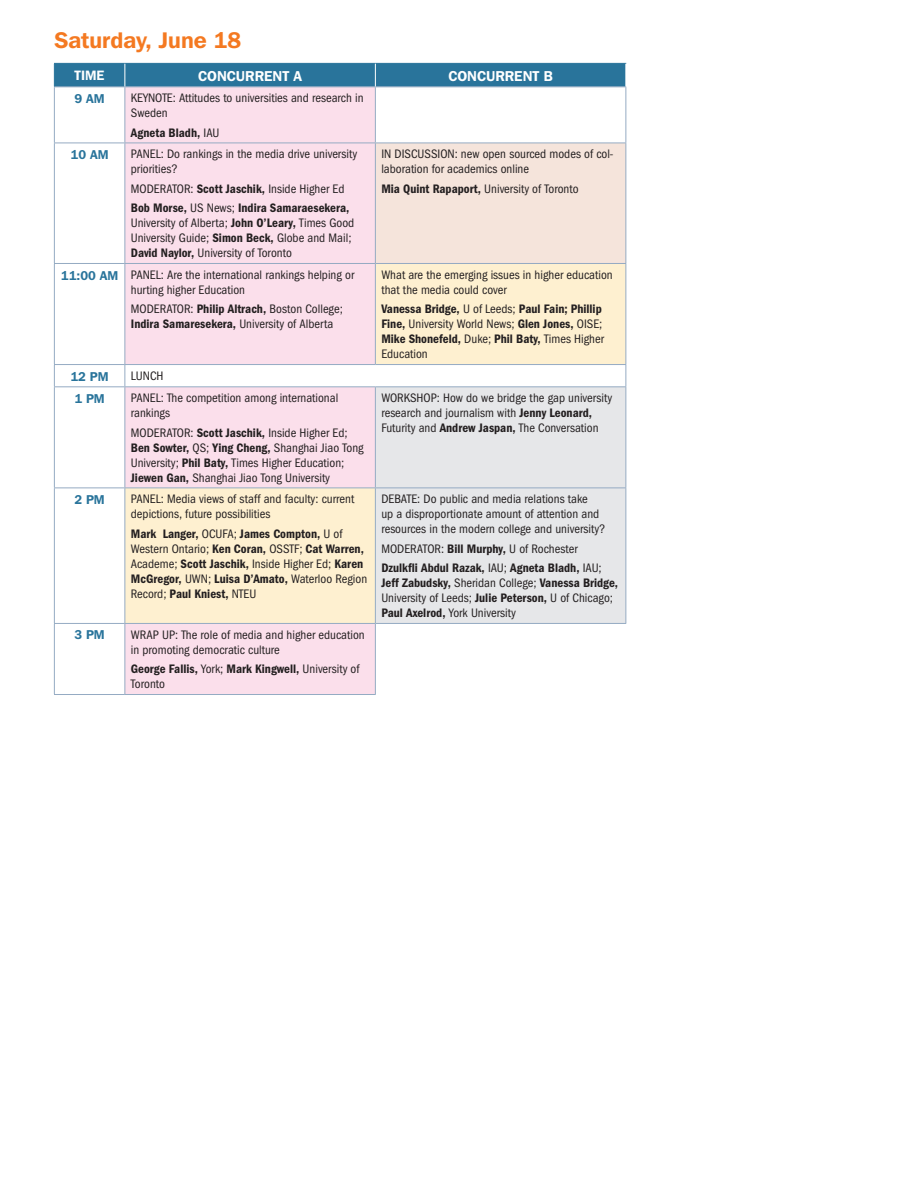
<style>
.page{position:relative;width:918px;height:1188px;background:#fff}
.page>*{position:absolute;margin:0;border:0;box-sizing:border-box;transform-origin:0 0}
.t1{font:600 22.5px "Franklin Gothic IT Cby BT";color:#f47921}
.t2{font:600 14.25px "Franklin Gothic IT Cby BT";color:#fff}
.t3{font:600 13.5px "Franklin Gothic IT Cby BT";color:#fff}
.t4{font:condensed 12.75px/15px "Franklin Gothic";color:#231f20}
.t5{font:600 condensed 12.75px/15px "Franklin Gothic";color:#231f20}
.t6{font:600 12.75px "Franklin Gothic IT Cby BT";color:#29749b}
.s1{font-weight:400}
.s2{font-weight:600}
.s3{font-family:"Franklin Gothic IT Cby BT";font-weight:600;font-stretch:normal;color:#29749b}
</style>
<div class="page">
<svg style="left:125px;top:87px;width:501px;height:607px;fill:#fbdfeb"></svg>
<div style="left:375px;top:143px;width:251px;height:120px;background:#f5e4db"></div>
<svg style="left:125px;top:264px;width:501px;height:359px;background:#fce9df"></svg>
<div style="left:376px;top:387px;width:250px;height:236px;background:#e6e7e9"></div>
<hr style="left:54px;top:87px;width:1px;height:56px;background:#95abc3">
<hr style="left:124px;top:87px;width:1px;height:56px;background:#95abc3">
<hr style="left:54px;top:143px;width:71px;height:1px;background:#95abc3">
<hr style="left:54px;top:143px;width:1px;height:120px;background:#95abc3">
<hr style="left:124px;top:143px;width:1px;height:120px;background:#95abc3">
<hr style="left:54px;top:263px;width:71px;height:1px;background:#95abc3">
<hr style="left:54px;top:264px;width:1px;height:100px;background:#95abc3">
<hr style="left:54px;top:364px;width:71px;height:1px;background:#95abc3">
<svg style="left:54px;top:365px;width:1px;height:21px"></svg>
<svg style="left:124px;top:365px;width:1px;height:21px"></svg>
<hr style="left:54px;top:386px;width:71px;height:1px;background:#95abc3">
<hr style="left:54px;top:387px;width:1px;height:101px;background:#95abc3">
<hr style="left:54px;top:488px;width:71px;height:1px;background:#95abc3">
<hr style="left:54px;top:488px;width:1px;height:135px;background:#95abc3">
<hr style="left:54px;top:623px;width:71px;height:1px;background:#95abc3">
<hr style="left:54px;top:624px;width:1px;height:70px;background:#95abc3">
<hr style="left:54px;top:694px;width:71px;height:1px;background:#95abc3">
<hr style="left:125px;top:143px;width:250px;height:1px;background:#95abc3">
<hr style="left:375px;top:87px;width:1px;height:56px;background:#95abc3">
<hr style="left:626px;top:87px;width:1px;height:56px;background:#95abc3">
<hr style="left:375px;top:143px;width:251px;height:1px;background:#95abc3">
<hr style="left:375px;top:143px;width:1px;height:120px;background:#95abc3">
<hr style="left:626px;top:143px;width:1px;height:120px;background:#95abc3">
<svg style="left:626px;top:365px;width:1px;height:21px"></svg>
<hr style="left:375px;top:386px;width:251px;height:1px;background:#95abc3">
<hr style="left:125px;top:386px;width:250px;height:1px;background:#95abc3">
<hr style="left:124px;top:387px;width:1px;height:101px;background:#95abc3">
<hr style="left:375px;top:387px;width:1px;height:101px;background:#95abc3">
<hr style="left:626px;top:387px;width:1px;height:101px;background:#95abc3">
<hr style="left:124px;top:624px;width:1px;height:70px;background:#95abc3">
<hr style="left:375px;top:624px;width:1px;height:70px;background:#95abc3">
<hr style="left:125px;top:694px;width:251px;height:1px;background:#95abc3">
<svg style="left:54px;top:63px;width:573px;height:24px;background:#2d769d"></svg>
<hr style="left:125px;top:263px;width:250px;height:1px;background:#95abc3">
<hr style="left:124px;top:264px;width:1px;height:100px;background:#95abc3">
<hr style="left:125px;top:364px;width:250px;height:1px;background:#95abc3">
<hr style="left:125px;top:488px;width:250px;height:1px;background:#95abc3">
<hr style="left:124px;top:488px;width:1px;height:135px;background:#95abc3">
<hr style="left:125px;top:623px;width:250px;height:1px;background:#95abc3">
<hr style="left:375px;top:488px;width:251px;height:1px;background:#95abc3">
<hr style="left:375px;top:488px;width:1px;height:135px;background:#95abc3">
<hr style="left:626px;top:488px;width:1px;height:135px;background:#95abc3">
<hr style="left:375px;top:623px;width:251px;height:1px;background:#95abc3">
<hr style="left:375px;top:263px;width:251px;height:1px;background:#95abc3">
<hr style="left:375px;top:264px;width:1px;height:100px;background:#95abc3">
<hr style="left:626px;top:264px;width:1px;height:100px;background:#95abc3">
<hr style="left:375px;top:364px;width:251px;height:1px;background:#95abc3">
<h1 class="t1" style="left:54px;top:26px;width:189px">SATURDAY, JUNE 18</h1>
<p class="t3" style="left:75px;top:67px;width:31px">TIME</p>
<p class="t2" style="left:198px;top:67px;width:105px">CONCURRENT A</p>
<p class="t2" style="left:448px;top:67px;width:105px">CONCURRENT B</p>
<p class="t6" style="left:75px;top:91px;width:32px">9 AM</p>
<p class="t4" style="left:131px;top:91px;width:234px">Keynote: Attitudes to universities and research in<br>Sweden</p>
<p class="t5" style="left:131px;top:125px;width:90px">Agneta Bladh, <span class="s1">IAU</span></p>
<p class="t6" style="left:71px;top:147px;width:39px">10 AM</p>
<p class="t4" style="left:131px;top:147px;width:228px">Panel: Do rankings in the media drive university priorities?</p>
<p class="t5" style="left:131px;top:179px;width:220px;line-height:19.5px"><span class="s1">Moderator:</span> Scott Jaschik, <span class="s1">Inside Higher Ed<br></span>Bob Morse, <span class="s1">US News;</span> Indira Samaraesekera,</p>
<p class="t4" style="left:131px;top:216px;width:225px">University of Alberta; <span class="s2">John O’Leary,</span> Times Good<br>University Guide; <span class="s2">Simon Beck,</span> Globe and Mail;<br><span class="s2">David Naylor,</span> University of Toronto</p>
<p class="t4" style="left:381px;top:147px;width:233px">In discussion: new open sourced modes of col&shy;laboration for academics online</p>
<p class="t4" style="left:381px;top:181px;width:199px"><span class="s2">Mia Quint Rapaport,</span> University of Toronto</p>
<p class="t4" style="left:131px;top:267px;width:225px;text-indent:-70px"><span class="s3">11:00 AM</span> Panel: Are the international rankings helping or hurting higher Education</p>
<p class="t4" style="left:131px;top:302px;width:213px">Moderator: <span class="s2">Philip Altrach,</span> Boston College;<br><span class="s2">Indira Samaresekera,</span> University of Alberta</p>
<p class="t6" style="left:71px;top:368px;width:40px">12 PM</p>
<p class="t4" style="left:131px;top:368px;width:34px">LUNCH</p>
<p class="t6" style="left:74px;top:390px;width:32px">1 PM</p>
<p class="t4" style="left:131px;top:391px;width:209px">Panel: The competition among international rankings</p>
<p class="t4" style="left:131px;top:425px;width:234px">Moderator: <span class="s2">Scott Jaschik,</span> Inside Higher Ed; <span class="s2">Ben Sowter,</span> QS; <span class="s2">Ying Cheng,</span> Shanghai Jiao Tong University; <span class="s2">Phil Baty,</span> Times Higher Education; <span class="s2">Jiewen Gan,</span> Shanghai Jiao Tong University</p>
<p class="t6" style="left:74px;top:492px;width:32px">2 PM</p>
<p class="t4" style="left:131px;top:492px;width:225px">Panel: Media views of staff and faculty: current depictions, future possibilities</p>
<p class="t5" style="left:131px;top:526px;width:238px">Mark Langer, <span class="s1">OCUFA;</span> James Compton, <span class="s1">U of Western Ontario;</span> Ken Coran, <span class="s1">OSSTF;</span> Cat Warren, <span class="s1">Academe;</span> Scott Jaschik, <span class="s1">Inside Higher Ed;</span> Karen McGregor, <span class="s1">UWN;</span> Luisa D’Amato, <span class="s1">Waterloo Region Record;</span> Paul Kniest, <span class="s1">NTEU</span></p>
<p class="t6" style="left:74px;top:627px;width:32px">3 PM</p>
<p class="t4" style="left:131px;top:627px;width:235px">Wrap up: The role of media and higher education in promoting democratic culture</p>
<p class="t5" style="left:131px;top:662px;width:230px">George Fallis, <span class="s1">York;</span> Mark Kingwell, <span class="s1">University of<br>Toronto</span></p>
<p class="t4" style="left:381px;top:267px;width:233px">What are the emerging issues in higher education that the media could cover</p>
<p class="t5" style="left:381px;top:302px;width:224px">Vanessa Bridge, <span class="s1">U of Leeds;</span> Paul Fain; Phillip Fine, <span class="s1">University World News;</span> Glen Jones, <span class="s1">OISE; </span>Mike Shonefeld, <span class="s1">Duke;</span> Phil Baty, <span class="s1">Times Higher Education</span></p>
<p class="t4" style="left:381px;top:391px;width:232px">Workshop: How do we bridge the gap university research and journalism with <span class="s2">Jenny Leonard,<br></span>Futurity and <span class="s2">Andrew Jaspan,</span> The Conversation</p>
<p class="t4" style="left:381px;top:492px;width:226px">Debate: Do public and media relations take<br>up a disproportionate amount of attention and resources in the modern college and university?</p>
<p class="t5" style="left:381px;top:539px;width:222px;line-height:19.5px"><span class="s1">Moderator:</span> Bill Murphy, <span class="s1">U of Rochester<br></span>Dzulkfli Abdul Razak, <span class="s1">IAU;</span> Agneta Bladh, <span class="s1">IAU;</span></p>
<p class="t4" style="left:381px;top:576px;width:238px"><span class="s2">Jeff Zabudsky,</span> Sheridan College; <span class="s2">Vanessa Bridge,<br></span>University of Leeds; <span class="s2">Julie Peterson,</span> U of Chicago;<br><span class="s2">Paul Axelrod,</span> York University</p>
</div>
